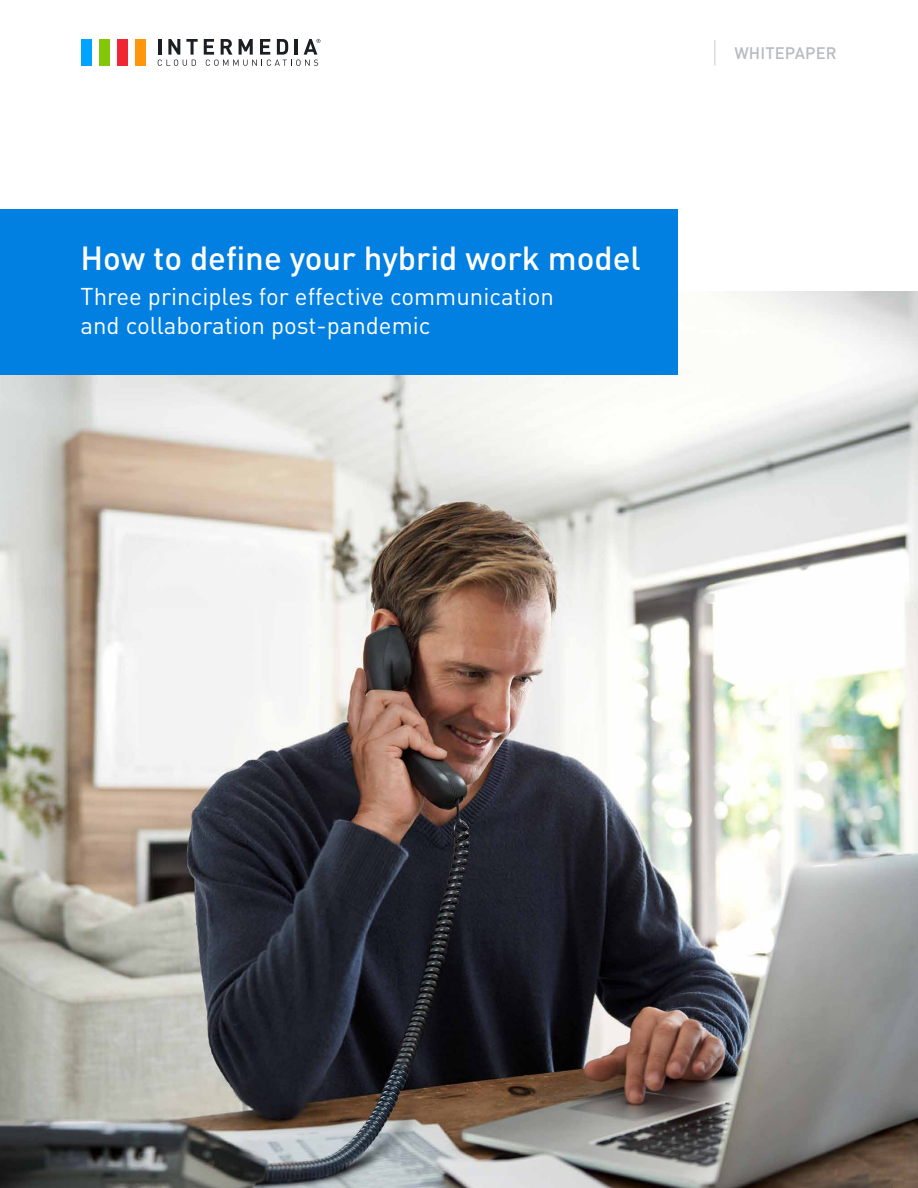
<style>
.page{position:relative;width:918px;height:1188px;background:#fff}
.page>*{position:absolute;margin:0;border:0;box-sizing:border-box;transform-origin:0 0}
.t1{font:500 33px "DIN Pro";color:#fff}
.t2{font:24px/28.5px "DIN Pro";color:#fff}
.t3{font:500 16.5px "DIN Pro";letter-spacing:.01em;color:#b7babf}
</style>
<div class="page">
<img style="left:0;top:292px;width:918px;height:896px">
<div style="left:0;top:209px;width:677px;height:166px;background:#0180e2"></div>
<div style="left:136px;top:39px;width:10px;height:26px;background:#ff960c"></div>
<div style="left:81px;top:39px;width:10px;height:26px;background:#00a4ff"></div>
<div style="left:99px;top:39px;width:10px;height:26px;background:#83c708"></div>
<div style="left:117px;top:39px;width:10px;height:26px;background:#f02732"></div>
<svg style="left:158px;top:39px;width:40px;height:27px"></svg>
<svg style="left:204px;top:39px;width:116px;height:27px"></svg>
<hr style="left:714px;top:40px;width:2px;height:26px;background:#000">
<h1 class="t1" style="left:81px;top:236px;width:562px">How to define your hybrid work model</h1>
<p class="t2" style="left:81px;top:280px;width:475px">Three principles for effective communication and collaboration post-pandemic</p>
<p class="t3" style="left:734px;top:42px;width:104px">WHITEPAPER</p>
</div>
